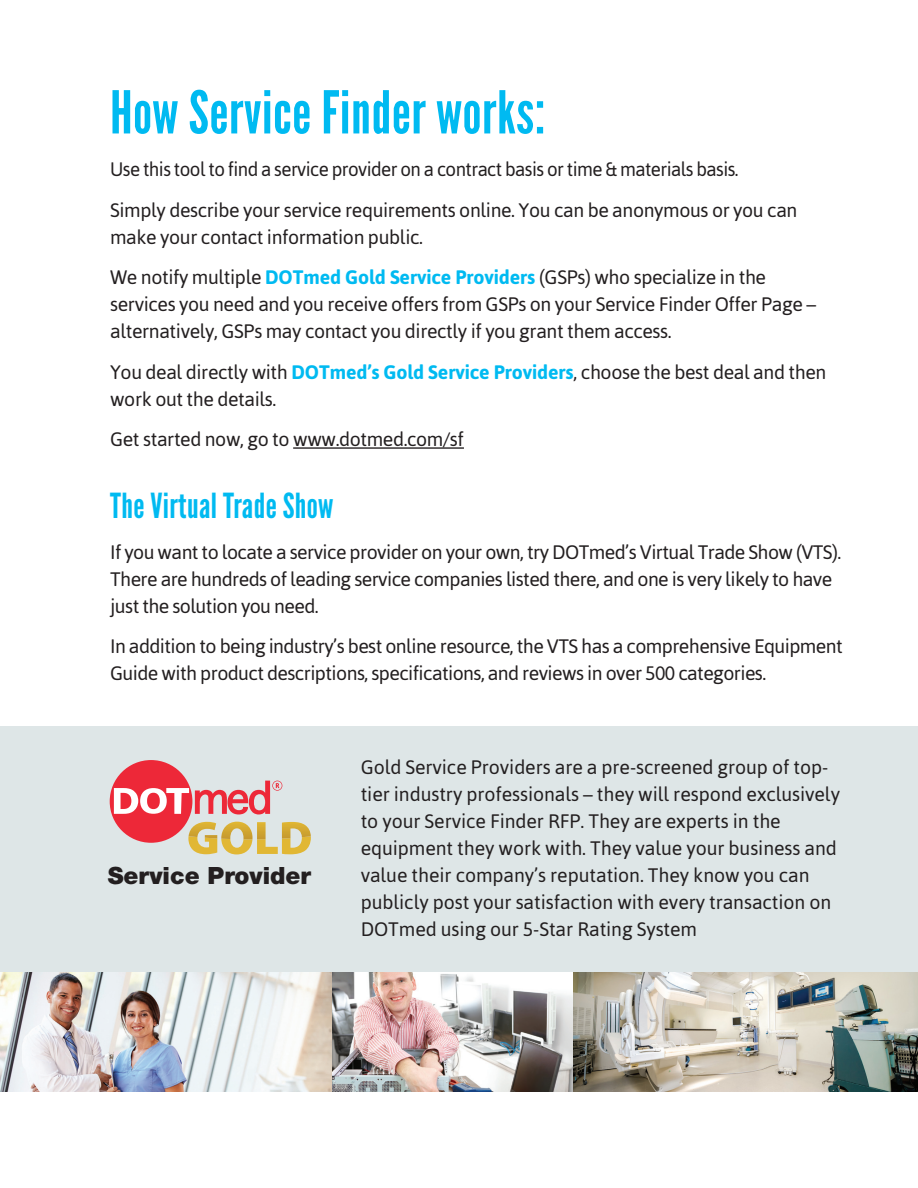
<style>
.page{position:relative;width:918px;height:1188px;background:#fff}
.page>*{position:absolute;margin:0;border:0;box-sizing:border-box;transform-origin:0 0}
.Article_Title{font:58.95px "League Gothic";letter-spacing:.01em;color:#00baf1}
.Article_Title-2{font:34.5px "League Gothic";letter-spacing:.01em;color:#00baf1}
.Title_2{font:900 23.85px "Helvetica Neue LT Std";color:#231f20}
.Body{font:19.5px/27px "Asap";letter-spacing:-.02em;color:#231f20}
.Body-2{font:19.5px "Asap";letter-spacing:-.02em;color:#231f20;scale:.96 1}
.s1{font-weight:700;color:#00baf1}
</style>
<div class="page">
<div style="left:0;top:726px;width:918px;height:270px;background:#dee6e7"></div>
<hr style="left:293px;top:447px;width:171px;height:2px;background:#231f20">
<div style="left:110px;top:760px;width:82px;height:83px;background:#ed2838;border-radius:50%"></div>
<svg style="left:114px;top:788px;width:75px;height:26px"></svg>
<svg style="left:195px;top:781px;width:87px;height:33px"></svg>
<svg style="left:188px;top:822px;width:123px;height:32px"></svg>
<img style="left:0;top:973px;width:571px;height:119px">
<img style="left:571px;top:973px;width:347px;height:119px">
<p class="Article_Title" style="left:110px;top:79px;width:437px">How Service Finder works:</p>
<p class="Body-2" style="left:110px;top:158px;width:656px">Use this tool to find a service provider on a contract basis or time &amp; materials basis.</p>
<p class="Body" style="left:110px;top:196px;width:689px">Simply describe your service requirements online. You can be anonymous or you can make your contact information public.</p>
<p class="Body" style="left:110px;top:264px;width:707px">We notify multiple <span class="s1">DOTmed Gold Service Providers</span> (GSPs) who specialize in the services you need and you receive offers from GSPs on your Service Finder Offer Page – alternatively, GSPs may contact you directly if you grant them access.</p>
<p class="Body" style="left:110px;top:358px;width:718px">You deal directly with <span class="s1">DOTmed’s Gold Service Providers</span>, choose the best deal and then work out the details.</p>
<p class="Body" style="left:110px;top:426px;width:355px">Get started now, go to www.dotmed.com/sf</p>
<p class="Article_Title-2" style="left:110px;top:486px;width:225px">The Virtual Trade Show</p>
<p class="Body" style="left:110px;top:538px;width:733px">If you want to locate a service provider on your own, try DOTmed’s Virtual Trade Show (VTS).<br>There are hundreds of leading service companies listed there, and one is very likely to have just the solution you need.</p>
<p class="Body" style="left:110px;top:633px;width:734px">In addition to being industry’s best online resource, the VTS has a comprehensive Equipment<br>Guide with product descriptions, specifications, and reviews in over 500 categories.</p>
<p class="Title_2" style="left:108px;top:862px;width:205px">Service Provider</p>
<p class="Body" style="left:361px;top:753px;width:481px">Gold Service Providers are a pre-screened group of top&shy;tier industry professionals – they will respond exclusively to your Service Finder RFP. They are experts in the equipment they work with. They value your business and value their company’s reputation. They know you can publicly post your satisfaction with every transaction on DOTmed using our 5-Star Rating System</p>
</div>
